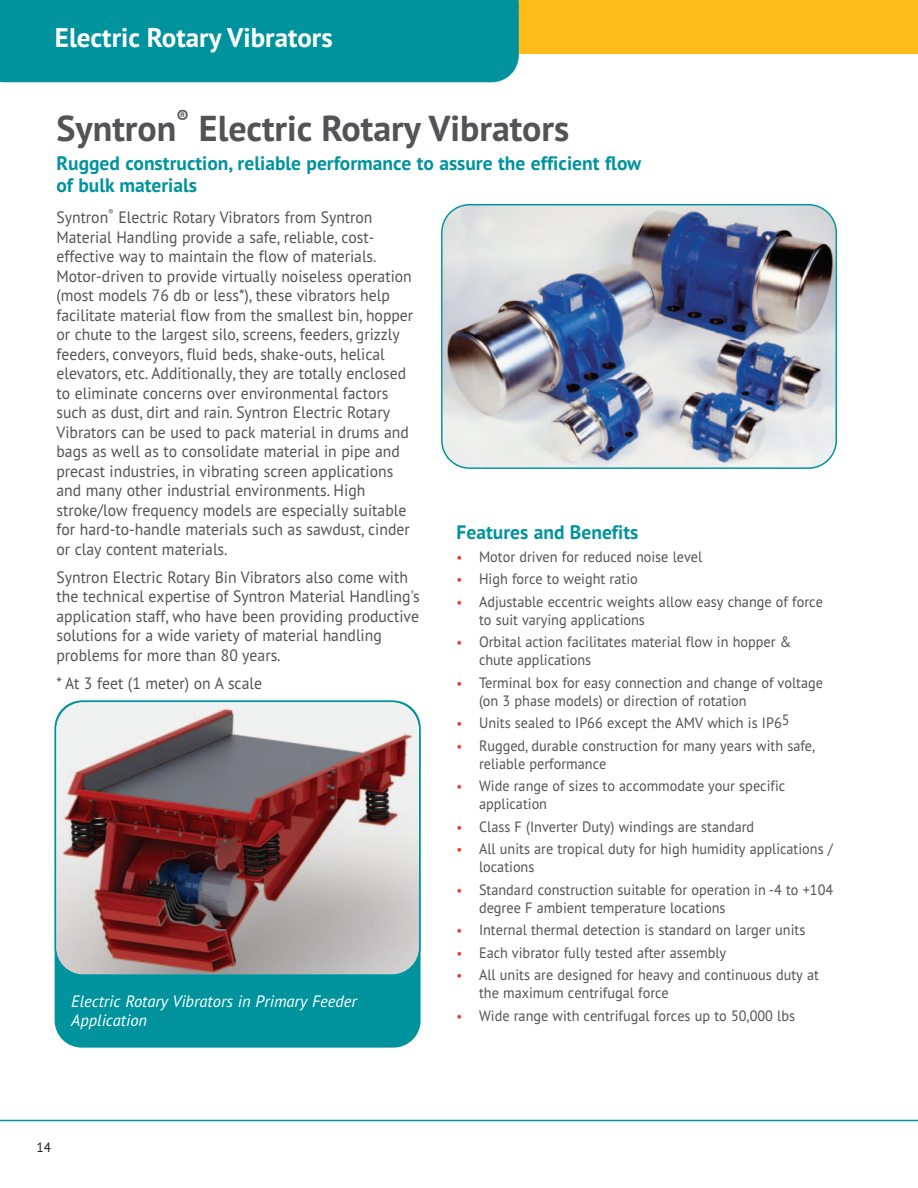
<style>
.page{position:relative;width:918px;height:1188px;background:#fff}
.page>*{position:absolute;margin:0;border:0;box-sizing:border-box;transform-origin:0 0}
.t1{font:700 36px "PT Sans";color:#535256}
.t2{font:700 27px "PT Sans";color:#fff}
.t3{font:700 19.5px/22.5px "PT Sans";color:#00939e}
.t4{font:700 18px "PT Sans";color:#535256}
.t5{font:16.5px/19.5px "PT Sans";color:#535256;scale:.95 1}
.t6{font:italic 16.5px/19.5px "PT Sans";color:#fff}
.t7{font:15px/18px "PT Sans";color:#535256;scale:.95 1}
.t8{font:13.5px "PT Sans";color:#231f20}
.t9{font:8.25px "PT Sans";color:#535256;scale:.95 1}
.s1{font-size:13.5px;color:#ee3529}
</style>
<div class="page">
<div style="left:0;top:0;width:918px;height:54px;background:#fdbc19"></div>
<hr style="left:0;top:1120px;width:918px;height:1px;background:#00939e">
<img style="left:441px;top:204px;width:396px;height:265px">
<div style="left:55px;top:701px;width:366px;height:347px;background:#00939e;border-radius:27px"></div>
<svg style="left:55px;top:701px;width:366px;height:275px;background:#9c8283"></svg>
<div style="left:0;top:0;width:519px;height:82px;background:#00939e"></div>
<h2 class="t2" style="left:55px;top:28px;width:279px">Electric Rotary Vibrators</h2>
<p class="t4" style="left:177px;top:110px;width:14px">®</p>
<h1 class="t1" style="left:56px;top:116px;width:122px">Syntron</h1>
<h1 class="t1" style="left:199px;top:116px;width:372px">Electric Rotary Vibrators</h1>
<p class="t3" style="left:56px;top:154px;width:586px">Rugged construction, reliable performance to assure the efficient flow of bulk materials</p>
<p class="t5" style="left:56px;top:209px;width:56px">Syntron</p>
<p class="t9" style="left:108px;top:209px;width:7px">®</p>
<p class="t5" style="left:56px;top:209px;width:377px;text-indent:62px">Electric Rotary Vibrators from Syntron Material Handling provide a safe, reliable, cost&shy;effective way to maintain the flow of materials.<br>Motor-driven to provide virtually noiseless operation (most models 76 db or less*), these vibrators help facilitate material flow from the smallest bin, hopper or chute to the largest silo, screens, feeders, grizzly feeders, conveyors, fluid beds, shake-outs, helical elevators, etc. Additionally, they are totally enclosed to eliminate concerns over environmental factors such as dust, dirt and rain. Syntron Electric Rotary Vibrators can be used to pack material in drums and bags as well as to consolidate material in pipe and precast industries, in vibrating screen applications and many other industrial environments. High stroke/low frequency models are especially suitable for hard-to-handle materials such as sawdust, cinder or clay content materials.</p>
<p class="t5" style="left:56px;top:569px;width:384px">Syntron Electric Rotary Bin Vibrators also come with the technical expertise of Syntron Material Handling's application staff, who have been providing productive solutions for a wide variety of material handling problems for more than 80 years.</p>
<p class="t5" style="left:56px;top:675px;width:218px">* At 3 feet (1 meter) on A scale</p>
<p class="t3" style="left:457px;top:523px;width:183px">Features and Benefits</p>
<p class="t7" style="left:457px;top:549px;width:260px"><span class="s1">•</span> Motor driven for reduced noise level</p>
<p class="t7" style="left:457px;top:572px;width:192px"><span class="s1">•</span> High force to weight ratio</p>
<p class="t7" style="left:479px;top:594px;width:364px;text-indent:-23px"><span class="s1">•</span> Adjustable eccentric weights allow easy change of force to suit varying applications</p>
<p class="t7" style="left:479px;top:635px;width:330px;text-indent:-23px"><span class="s1">•</span> Orbital action facilitates material flow in hopper &amp; chute applications</p>
<p class="t7" style="left:479px;top:675px;width:364px;text-indent:-23px"><span class="s1">•</span> Terminal box for easy connection and change of voltage (on 3 phase models) or direction of rotation</p>
<p class="t7" style="left:457px;top:716px;width:352px"><span class="s1">•</span> Units sealed to IP66 except the AMV which is IP65</p>
<p class="t7" style="left:479px;top:738px;width:356px;text-indent:-23px"><span class="s1">•</span> Rugged, durable construction for many years with safe, reliable performance</p>
<p class="t7" style="left:479px;top:779px;width:324px;text-indent:-23px"><span class="s1">•</span> Wide range of sizes to accommodate your specific application</p>
<p class="t7" style="left:457px;top:819px;width:315px"><span class="s1">•</span> Class F (Inverter Duty) windings are standard</p>
<p class="t7" style="left:479px;top:842px;width:374px;text-indent:-23px"><span class="s1">•</span> All units are tropical duty for high humidity applications / locations</p>
<p class="t7" style="left:479px;top:882px;width:374px;text-indent:-23px"><span class="s1">•</span> Standard construction suitable for operation in -4 to +104 degree F ambient temperature locations</p>
<p class="t7" style="left:457px;top:923px;width:369px"><span class="s1">•</span> Internal thermal detection is standard on larger units</p>
<p class="t7" style="left:457px;top:945px;width:285px"><span class="s1">•</span> Each vibrator fully tested after assembly</p>
<p class="t7" style="left:479px;top:968px;width:359px;text-indent:-23px"><span class="s1">•</span> All units are designed for heavy and continuous duty at the maximum centrifugal force</p>
<p class="t7" style="left:457px;top:1008px;width:358px"><span class="s1">•</span> Wide range with centrifugal forces up to 50,000 lbs</p>
<p class="t6" style="left:71px;top:993px;width:287px">Electric Rotary Vibrators in Primary Feeder<br>Application</p>
<p class="t8" style="left:37px;top:1142px;width:16px">14</p>
</div>
